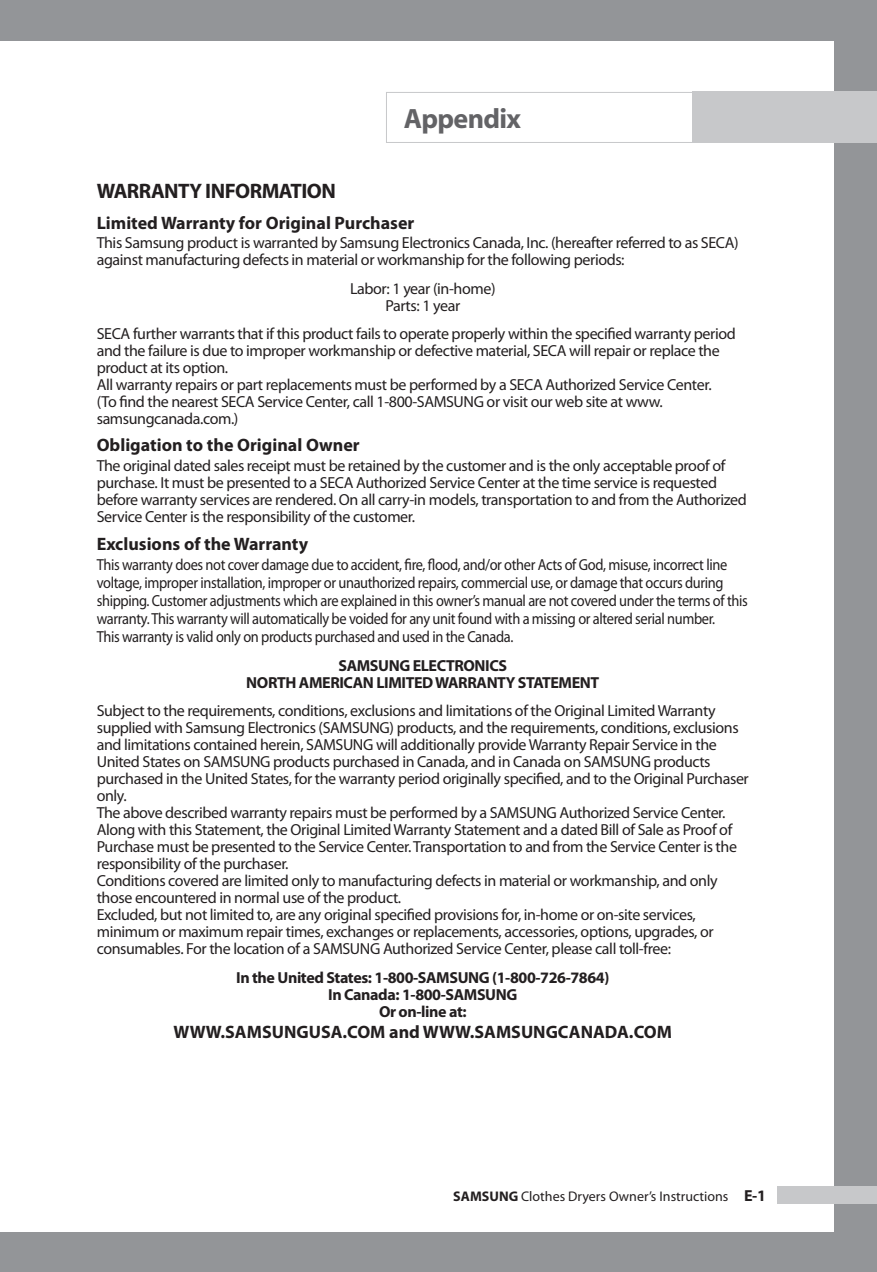
<style>
.page{position:relative;width:877px;height:1272px;background:#fff}
.page>*{position:absolute;margin:0;border:0;box-sizing:border-box;transform-origin:0 0}
.t1{font:700 28px "Myriad";letter-spacing:-.025em;color:#636366}
.t2{font:700 21px "Myriad Pro";letter-spacing:-.025em;color:#231f20}
.t3{font:700 18px "Myriad Pro";color:#231f20}
.t4{font:16px/17px "Myriad Pro";letter-spacing:-.025em;color:#231f20}
.t5{font:16px/18px "Myriad Pro";letter-spacing:-.025em;color:#231f20;scale:.9 1}
.t6{font:700 16px/17px "Myriad Pro";letter-spacing:-.025em;color:#231f20;text-align:center}
.t7{font:14px "Myriad Pro";color:#231f20}
.s1{font-weight:700}
.s2{font-weight:700;font-size:16px}
</style>
<div class="page">
<div style="left:0;top:0;width:12px;height:1272px;background:#939598"></div>
<div style="left:0;top:41px;width:12px;height:1190px;background:#fff"></div>
<div style="left:12px;top:0;width:865px;height:1272px;background:#939598"></div>
<div style="left:12px;top:41px;width:822px;height:1190px;background:#fff"></div>
<div style="left:692px;top:92px;width:185px;height:51px;background:#c7c8ca"></div>
<div style="left:777px;top:1186px;width:100px;height:17px;background:#c7c8ca"></div>
<div style="left:386px;top:92px;width:312px;height:51px;border:1px solid #c7c8ca"></div>
<h1 class="t1" style="left:404px;top:104px;width:118px">Appendix</h1>
<h2 class="t2" style="left:97px;top:180px;width:241px">WARRANTY INFORMATION</h2>
<p class="t3" style="left:97px;top:212px;width:319px">Limited Warranty for Original Purchaser</p>
<p class="t4" style="left:97px;top:235px;width:643px">This Samsung product is warranted by Samsung Electronics Canada, Inc. (hereafter referred to as SECA) against manufacturing defects in material or workmanship for the following periods:</p>
<p class="t4" style="left:350px;top:280px;width:147px;text-align:center">Labor: 1 year (in-home)<br>Parts: 1 year</p>
<p class="t4" style="left:97px;top:325px;width:640px">SECA further warrants that if this product fails to operate properly within the specified warranty period and the failure is due to improper workmanship or defective material, SECA will repair or replace the product at its option.<br>All warranty repairs or part replacements must be performed by a SECA Authorized Service Center. (To find the nearest SECA Service Center, call 1-800-SAMSUNG or visit our web site at www. samsungcanada.com.)</p>
<p class="t3" style="left:97px;top:435px;width:264px">Obligation to the Original Owner</p>
<p class="t4" style="left:97px;top:458px;width:651px">The original dated sales receipt must be retained by the customer and is the only acceptable proof of purchase. It must be presented to a SECA Authorized Service Center at the time service is requested before warranty services are rendered. On all carry-in models, transportation to and from the Authorized Service Center is the responsibility of the customer.</p>
<p class="t3" style="left:97px;top:533px;width:213px">Exclusions of the Warranty</p>
<p class="t5" style="left:97px;top:556px;width:725px">This warranty does not cover damage due to accident, fire, flood, and/or other Acts of God, misuse, incorrect line voltage, improper installation, improper or unauthorized repairs, commercial use, or damage that occurs during shipping. Customer adjustments which are explained in this owner’s manual are not covered under the terms of this warranty. This warranty will automatically be voided for any unit found with a missing or altered serial number.<br>This warranty is valid only on products purchased and used in the Canada.</p>
<p class="t6" style="left:246px;top:657px;width:354px">SAMSUNG ELECTRONICS<br>NORTH AMERICAN LIMITED WARRANTY STATEMENT</p>
<p class="t4" style="left:97px;top:702px;width:653px">Subject to the requirements, conditions, exclusions and limitations of the Original Limited Warranty supplied with Samsung Electronics (SAMSUNG) products, and the requirements, conditions, exclusions and limitations contained herein, SAMSUNG will additionally provide Warranty Repair Service in the United States on SAMSUNG products purchased in Canada, and in Canada on SAMSUNG products purchased in the United States, for the warranty period originally specified, and to the Original Purchaser only.<br>The above described warranty repairs must be performed by a SAMSUNG Authorized Service Center.<br>Along with this Statement, the Original Limited Warranty Statement and a dated Bill of Sale as Proof of Purchase must be presented to the Service Center. Transportation to and from the Service Center is the responsibility of the purchaser.<br>Conditions covered are limited only to manufacturing defects in material or workmanship, and only those encountered in normal use of the product.<br>Excluded, but not limited to, are any original specified provisions for, in-home or on-site services, minimum or maximum repair times, exchanges or replacements, accessories, options, upgrades, or consumables. For the location of a SAMSUNG Authorized Service Center, please call toll-free:</p>
<p class="t6" style="left:236px;top:969px;width:375px">In the United States: 1-800-SAMSUNG (1-800-726-7864)<br>In Canada: 1-800-SAMSUNG<br>Or on-line at:</p>
<p class="t3" style="left:174px;top:1022px;width:500px">WWW.SAMSUNGUSA.COM and WWW.SAMSUNGCANADA.COM</p>
<p class="t7" style="left:453px;top:1188px;width:314px"><span class="s1">SAMSUNG</span> Clothes Dryers Owner’s Instructions <span class="s2">E-1</span></p>
</div>
